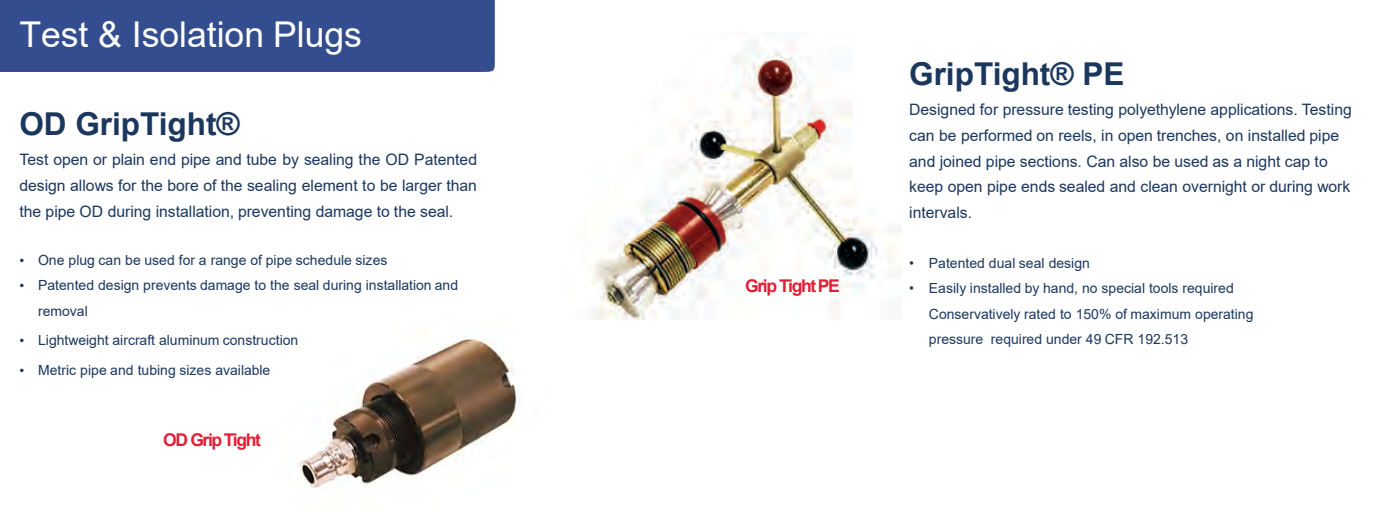
<style>
.page{position:relative;width:1386px;height:522px;background:#fff}
.page>*{position:absolute;margin:0;border:0;box-sizing:border-box;transform-origin:0 0}
.t1{font:35.52px "Arial";color:#fff}
.t2{font:700 31.5px "Arial";color:#1b375e}
.t3{font:700 17.5px "Arial";letter-spacing:-.08em;color:#e41d36}
.t4{font:15.75px/25.7px "Arial";color:#1b375e}
.t5{font:14px/25.2px "Arial";color:#1b375e}
.s1{font-family:"Times New Roman"}
</style>
<div class="page">
<img style="left:298px;top:335px;width:219px;height:154px">
<div style="left:0;top:0;width:495px;height:72px;background:#344d8e"></div>
<img style="left:592px;top:40px;width:309px;height:280px">
<h1 class="t1" style="left:19px;top:21px;width:344px">Test &amp; Isolation Plugs</h1>
<h2 class="t2" style="left:19px;top:112px;width:222px">OD GripTight®</h2>
<p class="t4" style="left:19px;top:148px;width:459px;text-align:justify">Test open or plain end pipe and tube by sealing the OD Patented design allows for the bore of the sealing element to be larger than the pipe OD during installation, preventing damage to the seal.</p>
<p class="t5" style="left:19px;top:249px;width:369px"><span class="s1">•</span> One plug can be used for a range of pipe schedule sizes</p>
<p class="t5" style="left:38px;top:274px;width:421px;text-indent:-19px"><span class="s1">•</span> Patented design prevents damage to the seal during installation and removal</p>
<p class="t5" style="left:19px;top:329px;width:280px"><span class="s1">•</span> Lightweight aircraft aluminum construction</p>
<p class="t5" style="left:19px;top:358px;width:252px"><span class="s1">•</span> Metric pipe and tubing sizes available</p>
<p class="t3" style="left:163px;top:433px;width:99px">OD Grip Tight</p>
<p class="t3" style="left:745px;top:279px;width:96px">Grip Tight PE</p>
<h2 class="t2" style="left:909px;top:62px;width:217px">GripTight® PE</h2>
<p class="t4" style="left:909px;top:98px;width:444px">Designed for pressure testing polyethylene applications. Testing can be performed on reels, in open trenches, on installed pipe and joined pipe sections. Can also be used as a night cap to keep open pipe ends sealed and clean overnight or during work intervals.</p>
<p class="t5" style="left:909px;top:252px;width:182px">• Patented dual seal design</p>
<p class="t5" style="left:928px;top:277px;width:326px;text-indent:-20px">• Easily installed by hand, no special tools required<br>Conservatively rated to 150% of maximum operating pressure required under 49 CFR 192.513</p>
</div>
